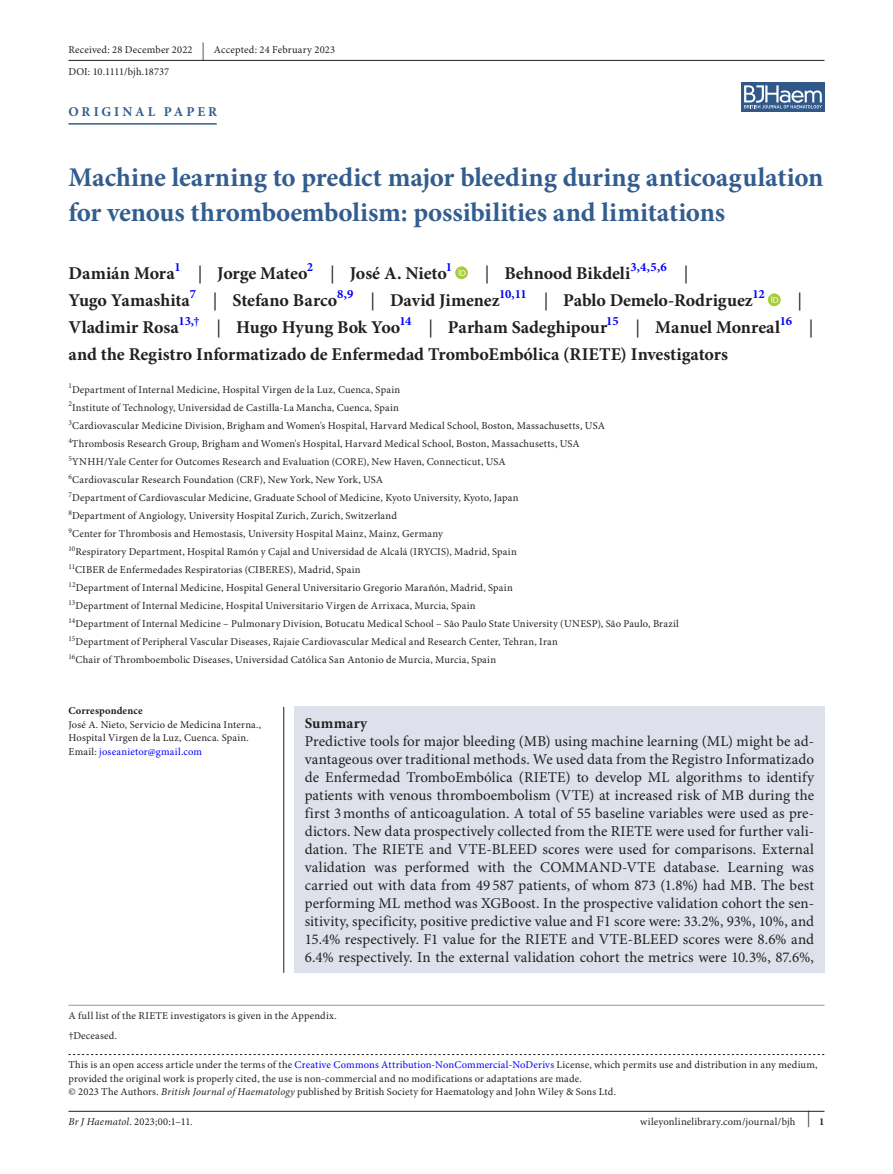
<style>
.page{position:relative;width:893px;height:1174px;background:#fff}
.page>*{position:absolute;margin:0;border:0;box-sizing:border-box;transform-origin:0 0}
.t1{font:700 27px/34.5px "Minion Pro";letter-spacing:-.005em;color:#325d8e}
.t2{font:700 18px "Minion Pro";letter-spacing:-.005em;color:#231f20}
.t3{font:18px "Minion Pro";color:#231f20}
.t4{font:15px/18px "Minion Pro";color:#231f20;text-align:justify}
.t5{font:700 15px "Minion Pro";letter-spacing:.015em;color:#231f20}
.t6{font:700 13.5px "Minion Pro";letter-spacing:.21em;color:#325d8e}
.t7{font:700 12.6px "Minion Pro";letter-spacing:-.02em;color:#00f}
.t8{font:10.5px/18px "Minion Pro";letter-spacing:.015em;color:#231f20}
.t9{font:700 10.5px "Minion Pro";letter-spacing:.01em;color:#231f20}
.t10{font:7.35px "Minion Pro";color:#231f20}
.s1{font-size:18px}
.s2{font-weight:400}
.s3{color:#00f}
.s4{font-style:italic}
.s5{font-weight:700}
</style>
<div class="page">
<hr style="left:68px;top:1111px;width:756px;height:1px;background:#231f20">
<div style="left:741px;top:82px;width:83px;height:30px;background:#30598a"></div>
<svg style="left:744px;top:85px;width:78px;height:23px"></svg>
<hr style="left:68px;top:123px;width:149px;height:2px;background:#325d8e">
<svg style="left:455px;top:266px;width:13px;height:13px"></svg>
<svg style="left:459px;top:269px;width:6px;height:7px"></svg>
<svg style="left:768px;top:293px;width:13px;height:13px"></svg>
<svg style="left:771px;top:296px;width:7px;height:7px"></svg>
<hr style="left:68px;top:60px;width:756px;height:1px;background:#231f20">
<svg style="left:68px;top:1054px;width:756px;height:1px"></svg>
<hr style="left:68px;top:1005px;width:756px;height:1px;background:#939598">
<div style="left:294px;top:707px;width:530px;height:265px;background:#dee1eb"></div>
<hr style="left:283px;top:707px;width:1px;height:265px;background:#231f20">
<p class="t8" style="left:68px;top:39px;width:268px;line-height:21.9px">Received: 28 December 2022 <span class="s1">|</span> Accepted: 24 February 2023<br>DOI: 10.1111/bjh.18737</p>
<p class="t6" style="left:69px;top:103px;width:150px">ORIGINAL PAPER</p>
<h1 class="t1" style="left:68px;top:161px;width:756px">Machine learning to predict major bleeding during anticoagulation for venous thromboembolism: possibilities and limitations</h1>
<h2 class="t2" style="left:68px;top:263px;width:108px">Damián Mora</h2>
<p class="t7" style="left:174px;top:259px;width:8px">1</p>
<h2 class="t2" style="left:198px;top:263px;width:111px"><span class="s2">|</span> Jorge Mateo</h2>
<p class="t7" style="left:307px;top:259px;width:8px">2</p>
<h2 class="t2" style="left:330px;top:263px;width:118px"><span class="s2">|</span> José A. Nieto</h2>
<p class="t7" style="left:446px;top:259px;width:8px">1</p>
<h2 class="t2" style="left:485px;top:263px;width:147px"><span class="s2">|</span> Behnood Bikdeli</h2>
<p class="t7" style="left:631px;top:259px;width:38px">3,4,5,6</p>
<h2 class="t3" style="left:684px;top:263px;width:6px">|</h2>
<h2 class="t2" style="left:68px;top:290px;width:123px">Yugo Yamashita</h2>
<p class="t7" style="left:190px;top:286px;width:8px">7</p>
<h2 class="t2" style="left:213px;top:290px;width:126px"><span class="s2">|</span> Stefano Barco</h2>
<p class="t7" style="left:337px;top:286px;width:18px">8,9</p>
<h2 class="t2" style="left:370px;top:290px;width:131px"><span class="s2">|</span> David Jimenez</h2>
<p class="t7" style="left:499px;top:286px;width:29px">10,11</p>
<h2 class="t2" style="left:544px;top:290px;width:211px"><span class="s2">|</span> Pablo Demelo-Rodriguez</h2>
<p class="t7" style="left:752px;top:286px;width:14px">12</p>
<h2 class="t3" style="left:798px;top:290px;width:6px">|</h2>
<h2 class="t2" style="left:68px;top:317px;width:112px">Vladimir Rosa</h2>
<p class="t7" style="left:179px;top:313px;width:23px">13,†</p>
<h2 class="t2" style="left:217px;top:317px;width:185px"><span class="s2">|</span> Hugo Hyung Bok Yoo</h2>
<p class="t7" style="left:399px;top:313px;width:14px">14</p>
<h2 class="t2" style="left:428px;top:317px;width:180px"><span class="s2">|</span> Parham Sadeghipour</h2>
<p class="t7" style="left:606px;top:313px;width:14px">15</p>
<h2 class="t2" style="left:636px;top:317px;width:146px"><span class="s2">|</span> Manuel Monreal</h2>
<p class="t7" style="left:780px;top:313px;width:14px">16</p>
<h2 class="t3" style="left:809px;top:317px;width:6px">|</h2>
<h2 class="t2" style="left:68px;top:344px;width:661px">and the Registro Informatizado de Enfermedad TromboEmbólica (RIETE) Investigators</h2>
<p class="t10" style="left:68px;top:382px;width:5px">1</p>
<p class="t8" style="left:68px;top:381px;width:612px;text-indent:4px">Department of Internal Medicine, Hospital Virgen de la Luz, Cuenca, Spain<br><sup>2</sup>Institute of Technology, Universidad de Castilla-La Mancha, Cuenca, Spain<br><sup>3</sup>Cardiovascular Medicine Division, Brigham and Women's Hospital, Harvard Medical School, Boston, Massachusetts, USA<br><sup>4</sup>Thrombosis Research Group, Brigham and Women's Hospital, Harvard Medical School, Boston, Massachusetts, USA<br><sup>5</sup>YNHH/Yale Center for Outcomes Research and Evaluation (CORE), New Haven, Connecticut, USA<br><sup>6</sup>Cardiovascular Research Foundation (CRF), New York, New York, USA<br><sup>7</sup>Department of Cardiovascular Medicine, Graduate School of Medicine, Kyoto University, Kyoto, Japan<br><sup>8</sup>Department of Angiology, University Hospital Zurich, Zurich, Switzerland<br><sup>9</sup>Center for Thrombosis and Hemostasis, University Hospital Mainz, Mainz, Germany<br><sup>10</sup>Respiratory Department, Hospital Ramón y Cajal and Universidad de Alcalá (IRYCIS), Madrid, Spain<br><sup>11</sup>CIBER de Enfermedades Respiratorias (CIBERES), Madrid, Spain<br><sup>12</sup>Department of Internal Medicine, Hospital General Universitario Gregorio Marañón, Madrid, Spain<br><sup>13</sup>Department of Internal Medicine, Hospital Universitario Virgen de Arrixaca, Murcia, Spain<br><sup>14</sup>Department of Internal Medicine – Pulmonary Division, Botucatu Medical School – São Paulo State University (UNESP), São Paulo, Brazil <sup>15</sup>Department of Peripheral Vascular Diseases, Rajaie Cardiovascular Medical and Research Center, Tehran, Iran<br><sup>16</sup>Chair of Thromboembolic Diseases, Universidad Católica San Antonio de Murcia, Murcia, Spain</p>
<p class="t9" style="left:68px;top:705px;width:76px">Correspondence</p>
<p class="t8" style="left:68px;top:718px;width:194px;line-height:13.5px">José A. Nieto, Servicio de Medicina Interna.,<br>Hospital Virgen de la Luz, Cuenca. Spain.<br>Email: <span class="s3">joseanietor@gmail.com</span></p>
<h3 class="t5" style="left:305px;top:714px;width:64px">Summary</h3>
<p class="t4" style="left:305px;top:733px;width:511px">Predictive tools for major bleeding (MB) using machine learning (ML) might be ad&shy;vantageous over traditional methods. We used data from the Registro Informatizado de Enfermedad TromboEmbólica (RIETE) to develop ML algorithms to identify patients with venous thromboembolism (VTE) at increased risk of MB during the first 3months of anticoagulation. A total of 55 baseline variables were used as pre&shy;dictors. New data prospectively collected from the RIETE were used for further vali&shy;dation. The RIETE and VTE-BLEED scores were used for comparisons. External validation was performed with the COMMAND-VTE database. Learning was carried out with data from 49 587 patients, of whom 873 (1.8%) had MB. The best performing ML method was XGBoost. In the prospective validation cohort the sen&shy;sitivity, specificity, positive predictive value and F1 score were: 33.2%, 93%, 10%, and 15.4% respectively. F1 value for the RIETE and VTE-BLEED scores were 8.6% and 6.4% respectively. In the external validation cohort the metrics were 10.3%, 87.6%,</p>
<p class="t8" style="left:68px;top:1006px;width:270px;line-height:19.5px">A full list of the RIETE investigators is given in the Appendix. †Deceased.</p>
<p class="t8" style="left:68px;top:1058px;width:751px;line-height:13.5px">This is an open access article under the terms of the <span class="s3">Creative Commons Attribution-NonCommercial-NoDerivs</span> License, which permits use and distribution in any medium, provided the original work is properly cited, the use is non-commercial and no modifications or adaptations are made.<br>© 2023 The Authors. <span class="s4">British Journal of Haematology</span> published by British Society for Haematology and John Wiley &amp; Sons Ltd.</p>
<p class="t8" style="left:68px;top:1113px;width:126px"><span class="s4">Br J Haematol</span>. 2023;00:1–11.</p>
<p class="t8" style="left:640px;top:1113px;width:186px">wileyonlinelibrary.com/journal/bjh <sup>|</sup> <span class="s5">1</span></p>
</div>
